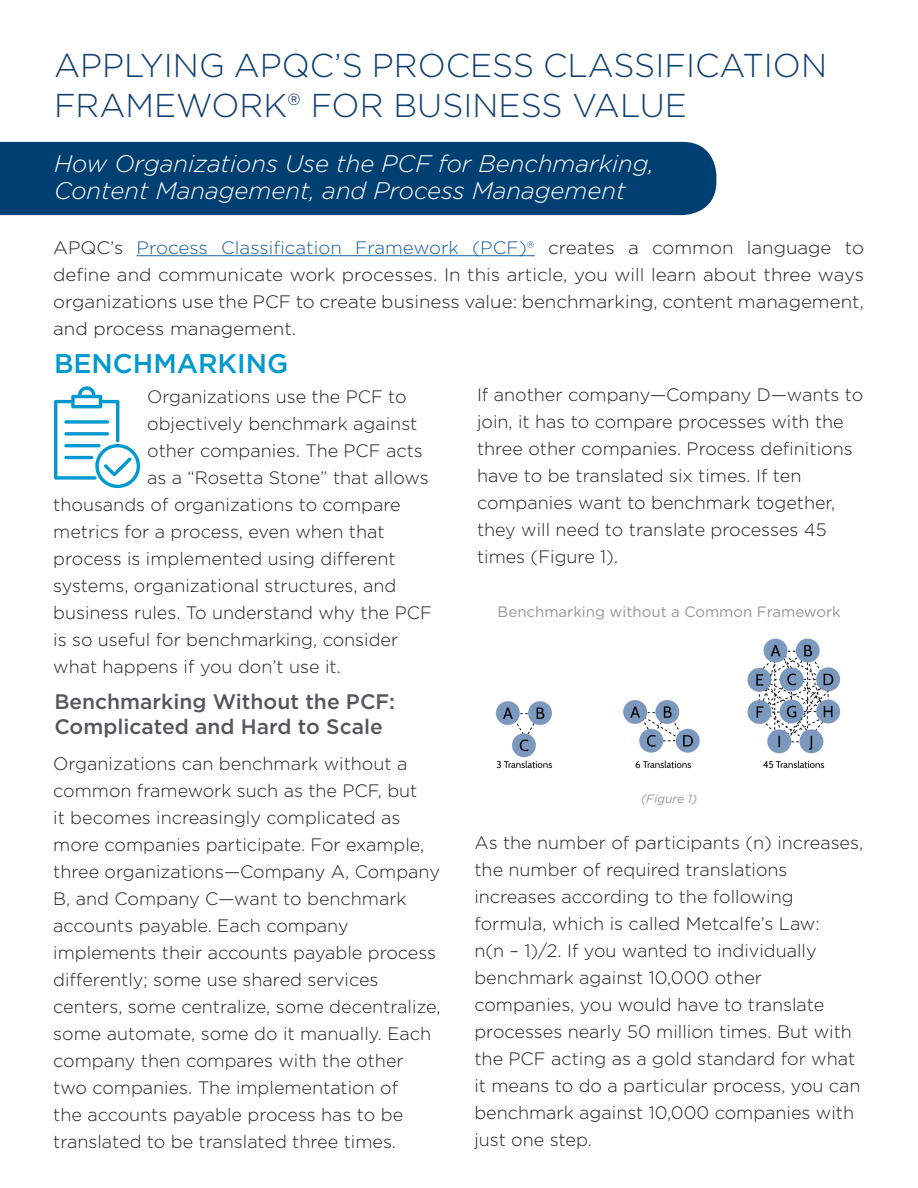
<style>
.page{position:relative;width:918px;height:1188px;background:#fff}
.page>*{position:absolute;margin:0;border:0;box-sizing:border-box;transform-origin:0 0}
.t1{font:300 33px/39.6px "Gotham";color:#114072}
.t2{font:500 27px "Gotham";color:#0099ce}
.t3{font:italic 300 24px "Gotham";color:#fff}
.t4{font:500 21px/25.2px "Gotham";color:#54585a}
.t5{font:300 18px/27px "Gotham";color:#231f20}
.t6{font:300 18px/27px "Gotham";color:#231f20;text-align:justify;scale:1.04 1}
.t7{font:15px "Gotham";color:#969696}
.t8{font:italic 12px "Gotham";color:#969696}
.s1{color:#175d9e}
</style>
<div class="page">
<div style="left:0;top:142px;width:716px;height:73px;background:#003f72"></div>
<hr style="left:137px;top:255px;width:398px;height:1px;background:#175d9e">
<img style="left:495px;top:638px;width:346px;height:131px">
<svg style="left:54px;top:386px;width:86px;height:102px"></svg>
<p class="t1" style="left:54px;top:45px;width:775px">APPLYING APQC’S PROCESS CLASSIFICATION<br>FRAMEWORK® FOR BUSINESS VALUE</p>
<p class="t3" style="left:54px;top:149px;width:602px">How Organizations Use the PCF for Benchmarking,</p>
<p class="t3" style="left:54px;top:176px;width:573px">Content Management, and Process Management</p>
<p class="t6" style="left:53px;top:234px;width:781px">APQC’s <span class="s1">Process Classification Framework (PCF)®</span> creates a common language to define and communicate work processes. In this article, you will learn about three ways organizations use the PCF to create business value: benchmarking, content management, and process management.</p>
<p class="t2" style="left:54px;top:346px;width:236px">BENCHMARKING</p>
<p class="t5" style="left:147px;top:383px;width:261px">Organizations use the PCF to</p>
<p class="t5" style="left:147px;top:410px;width:272px">objectively benchmark against</p>
<p class="t5" style="left:147px;top:437px;width:277px">other companies. The PCF acts</p>
<p class="t5" style="left:147px;top:464px;width:283px">as a “Rosetta Stone” that allows</p>
<p class="t5" style="left:53px;top:491px;width:349px">thousands of organizations to compare</p>
<p class="t5" style="left:53px;top:518px;width:333px">metrics for a process, even when that</p>
<p class="t5" style="left:53px;top:545px;width:344px">process is implemented using different</p>
<p class="t5" style="left:53px;top:572px;width:345px">systems, organizational structures, and</p>
<p class="t5" style="left:53px;top:599px;width:380px">business rules. To understand why the PCF</p>
<p class="t5" style="left:53px;top:626px;width:347px">is so useful for benchmarking, consider</p>
<p class="t5" style="left:53px;top:653px;width:289px">what happens if you don’t use it.</p>
<p class="t4" style="left:54px;top:688px;width:342px">Benchmarking Without the PCF:<br>Complicated and Hard to Scale</p>
<p class="t5" style="left:53px;top:749px;width:389px">Organizations can benchmark without a common framework such as the PCF, but<br>it becomes increasingly complicated as more companies participate. For example, three organizations—Company A, Company B, and Company C—want to benchmark accounts payable. Each company implements their accounts payable process differently; some use shared services centers, some centralize, some decentralize, some automate, some do it manually. Each company then compares with the other two companies. The implementation of<br>the accounts payable process has to be translated to be translated three times.</p>
<p class="t5" style="left:477px;top:380px;width:388px">If another company—Company D—wants to join, it has to compare processes with the three other companies. Process definitions have to be translated six times. If ten companies want to benchmark together, they will need to translate processes 45 times (Figure 1).</p>
<p class="t7" style="left:498px;top:602px;width:345px">Benchmarking without a Common Framework</p>
<p class="t8" style="left:641px;top:791px;width:58px">(Figure 1)</p>
<p class="t5" style="left:474px;top:828px;width:390px">As the number of participants (n) increases, the number of required translations increases according to the following formula, which is called Metcalfe’s Law:<br>n(n – 1)/2. If you wanted to individually benchmark against 10,000 other companies, you would have to translate processes nearly 50 million times. But with the PCF acting as a gold standard for what it means to do a particular process, you can benchmark against 10,000 companies with just one step.</p>
</div>
